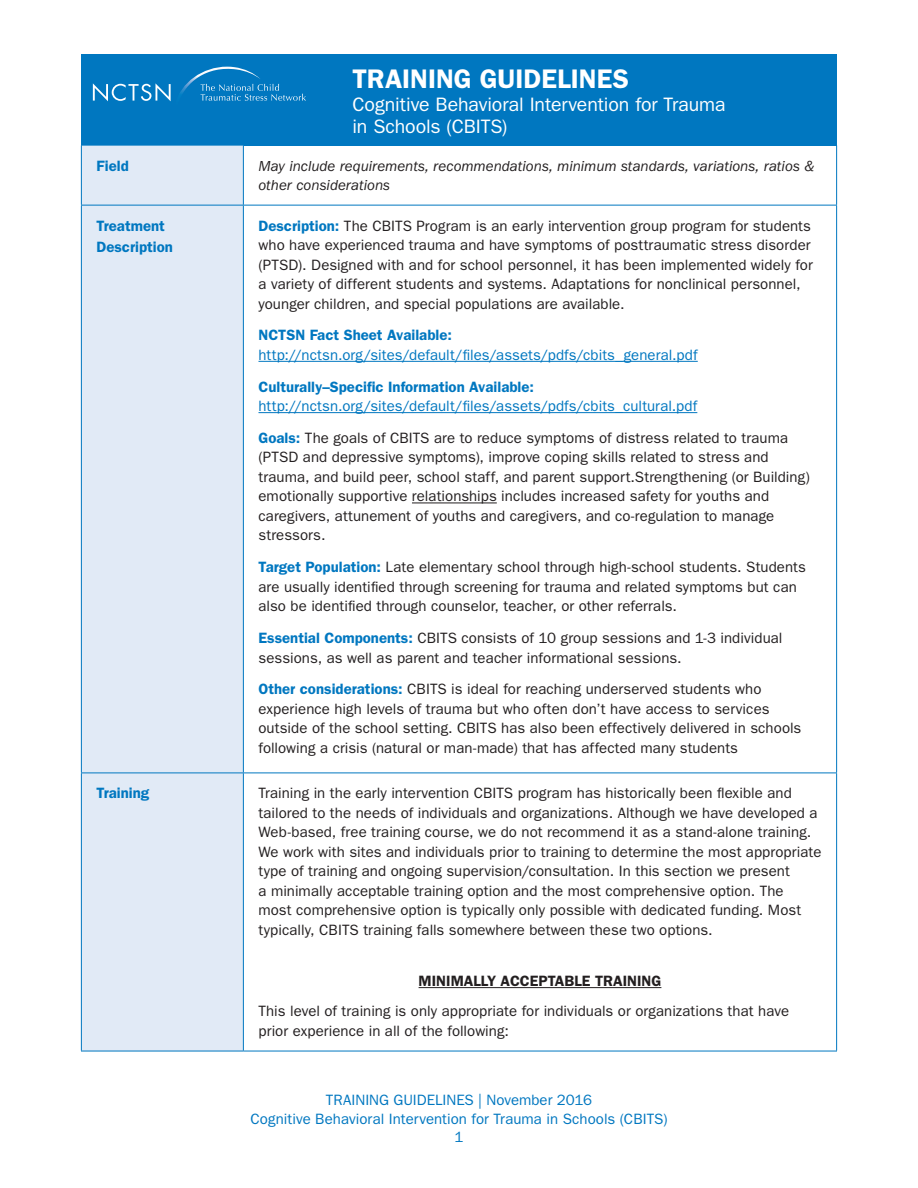
<style>
.page{position:relative;width:918px;height:1188px;background:#fff}
.page>*{position:absolute;margin:0;border:0;box-sizing:border-box;transform-origin:0 0}
.t1{font:600 27px "ITC Franklin Gothic Std";color:#fff}
.t2{font:19.5px/22.5px "ITC Franklin Gothic Std";letter-spacing:-.005em;color:#fff}
.Body_Paragraphs{font:15px/19.5px "ITC Franklin Gothic Std";letter-spacing:.005em;color:#231f20}
.Body_Paragraphs-2{font:15px/19.5px "ITC Franklin Gothic Std";letter-spacing:.005em;color:#0077c0}
.Body_Paragraphs-3{font:italic 15px/19.5px "ITC Franklin Gothic Std";color:#231f20}
.Body_Paragraphs-4{font:600 15px/21px "ITC Franklin Gothic Std";color:#0077c0}
.Body_Paragraphs-5{font:600 15px "ITC Franklin Gothic Std";color:#231f20}
.Page_number{font:15px "ITC Franklin Gothic Std";color:#0077c0}
.s1{font-weight:600;color:#0077c0}
.s2{font-weight:600}
</style>
<div class="page">
<div style="left:81px;top:54px;width:756px;height:92px;background:#0077c0"></div>
<svg style="left:93px;top:66px;width:213px;height:36px"></svg>
<div style="left:82px;top:146px;width:161px;height:905px;background:#e1eaf6"></div>
<hr style="left:81px;top:145px;width:1px;height:60px;background:#0077c0">
<hr style="left:243px;top:145px;width:1px;height:60px;background:#0077c0">
<hr style="left:836px;top:145px;width:1px;height:60px;background:#0077c0">
<hr style="left:81px;top:205px;width:162px;height:1px;background:#0077c0">
<hr style="left:81px;top:206px;width:1px;height:567px;background:#0077c0">
<hr style="left:243px;top:205px;width:594px;height:1px;background:#0077c0">
<hr style="left:243px;top:206px;width:1px;height:567px;background:#0077c0">
<hr style="left:836px;top:206px;width:1px;height:567px;background:#0077c0">
<hr style="left:81px;top:773px;width:162px;height:1px;background:#0077c0">
<hr style="left:81px;top:773px;width:1px;height:278px;background:#0077c0">
<hr style="left:243px;top:773px;width:594px;height:1px;background:#0077c0">
<hr style="left:243px;top:773px;width:1px;height:278px;background:#0077c0">
<hr style="left:836px;top:773px;width:1px;height:278px;background:#0077c0">
<hr style="left:81px;top:1051px;width:162px;height:1px;background:#0077c0">
<hr style="left:243px;top:1051px;width:594px;height:1px;background:#0077c0">
<hr style="left:258px;top:361px;width:440px;height:1px;background:#0077c0">
<hr style="left:258px;top:412px;width:439px;height:1px;background:#0077c0">
<hr style="left:412px;top:503px;width:85px;height:1px;background:#231f20">
<hr style="left:419px;top:987px;width:242px;height:1px;background:#231f20">
<h1 class="t1" style="left:352px;top:63px;width:278px">TRAINING GUIDELINES</h1>
<h2 class="t2" style="left:352px;top:93px;width:375px">Cognitive Behavioral Intervention for Trauma in Schools (CBITS)</h2>
<p class="Body_Paragraphs-4" style="left:96px;top:155px;width:34px">Field</p>
<p class="Body_Paragraphs-3" style="left:258px;top:156px;width:557px">May include requirements, recommendations, minimum standards, variations, ratios &amp; other considerations</p>
<p class="Body_Paragraphs-4" style="left:96px;top:215px;width:78px">Treatment<br>Description</p>
<p class="Body_Paragraphs" style="left:258px;top:216px;width:556px"><span class="s1">Description:</span> The CBITS Program is an early intervention group program for students who have experienced trauma and have symptoms of posttraumatic stress disorder (PTSD). Designed with and for school personnel, it has been implemented widely for a variety of different students and systems. Adaptations for nonclinical personnel, younger children, and special populations are available.</p>
<p class="Body_Paragraphs-2" style="left:258px;top:326px;width:441px"><span class="s2">NCTSN Fact Sheet Available: </span>http://nctsn.org/sites/default/files/assets/pdfs/cbits_general.pdf</p>
<p class="Body_Paragraphs-2" style="left:258px;top:377px;width:440px"><span class="s2">Culturally–Specific Information Available: </span>http://nctsn.org/sites/default/files/assets/pdfs/cbits_cultural.pdf</p>
<p class="Body_Paragraphs" style="left:258px;top:428px;width:553px"><span class="s1">Goals:</span> The goals of CBITS are to reduce symptoms of distress related to trauma (PTSD and depressive symptoms), improve coping skills related to stress and trauma, and build peer, school staff, and parent support.Strengthening (or Building) emotionally supportive relationships includes increased safety for youths and caregivers, attunement of youths and caregivers, and co-regulation to manage stressors.</p>
<p class="Body_Paragraphs" style="left:258px;top:558px;width:549px"><span class="s1">Target Population:</span> Late elementary school through high-school students. Students are usually identified through screening for trauma and related symptoms but can also be identified through counselor, teacher, or other referrals.</p>
<p class="Body_Paragraphs" style="left:258px;top:628px;width:526px"><span class="s1">Essential Components:</span> CBITS consists of 10 group sessions and 1-3 individual sessions, as well as parent and teacher informational sessions.</p>
<p class="Body_Paragraphs" style="left:258px;top:680px;width:544px"><span class="s1">Other considerations:</span> CBITS is ideal for reaching underserved students who experience high levels of trauma but who often don’t have access to services outside of the school setting. CBITS has also been effectively delivered in schools following a crisis (natural or man-made) that has affected many students</p>
<p class="Body_Paragraphs-4" style="left:96px;top:783px;width:54px">Training</p>
<p class="Body_Paragraphs" style="left:258px;top:784px;width:564px">Training in the early intervention CBITS program has historically been flexible and tailored to the needs of individuals and organizations. Although we have developed a Web-based, free training course, we do not recommend it as a stand-alone training.<br>We work with sites and individuals prior to training to determine the most appropriate type of training and ongoing supervision/consultation. In this section we present<br>a minimally acceptable training option and the most comprehensive option. The<br>most comprehensive option is typically only possible with dedicated funding. Most typically, CBITS training falls somewhere between these two options.</p>
<p class="Body_Paragraphs-5" style="left:419px;top:972px;width:244px">MINIMALLY ACCEPTABLE TRAINING</p>
<p class="Body_Paragraphs" style="left:258px;top:1002px;width:532px">This level of training is only appropriate for individuals or organizations that have prior experience in all of the following:</p>
<p class="Body_Paragraphs-2" style="left:326px;top:1090px;width:268px">TRAINING GUIDELINES | November 2016</p>
<p class="Body_Paragraphs-2" style="left:250px;top:1109px;width:419px">Cognitive Behavioral Intervention for Trauma in Schools (CBITS)</p>
<p class="Page_number" style="left:455px;top:1128px;width:10px">1</p>
</div>
